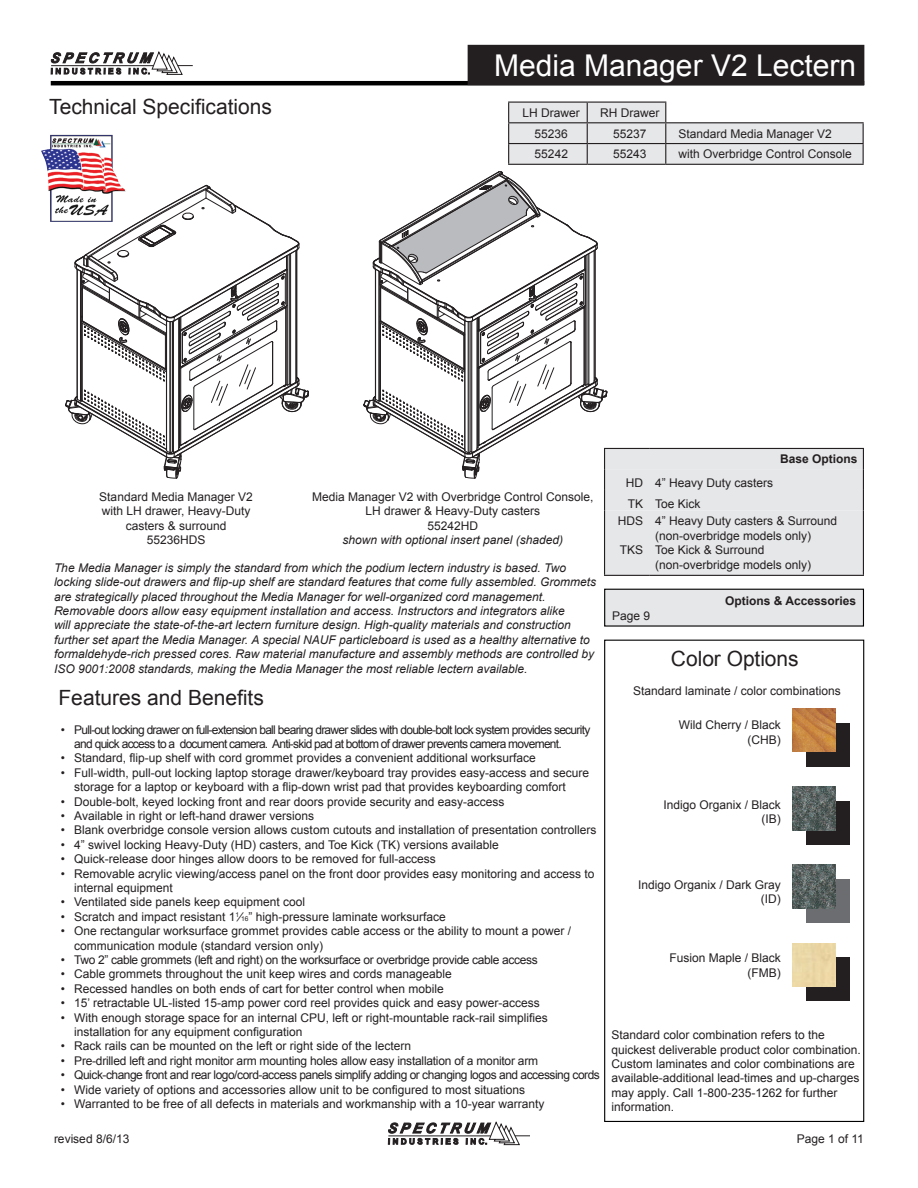
<style>
.page{position:relative;width:918px;height:1188px;background:#fff}
.page>*{position:absolute;margin:0;border:0;box-sizing:border-box;transform-origin:0 0}
.t1{font:30px "Arial";color:#fff}
.t2{font:21px "Arial";color:#231f20}
.t3{font:12px/14.4px "Arial";color:#231f20}
.t4{font:italic 12px/14.4px "Arial";color:#231f20}
.t5{font:12px/14.4px "Arial";letter-spacing:-.06em;color:#231f20}
.t6{font:12px "Arial";letter-spacing:-.04em;color:#231f20}
.t7{font:12px "Arial";letter-spacing:-.02em;color:#231f20}
.t8{font:12px "Arial";letter-spacing:-.03em;color:#231f20}
.t9{font:700 12px "Arial";color:#231f20}
.s1{font-size:6.6px}
</style>
<div class="page">
<svg style="left:65px;top:185px;width:244px;height:294px"></svg>
<div style="left:604px;top:640px;width:260px;height:482px;border:1px solid #000"></div>
<div style="left:806px;top:801px;width:44px;height:43px;background:#231f20"></div>
<img style="left:792px;top:787px;width:43px;height:43px">
<div style="left:806px;top:723px;width:44px;height:43px;background:#231f20"></div>
<img style="left:792px;top:709px;width:43px;height:43px">
<img style="left:806px;top:879px;width:43px;height:43px">
<img style="left:792px;top:865px;width:43px;height:43px">
<div style="left:807px;top:957px;width:43px;height:44px;background:#231f20"></div>
<div style="left:792px;top:943px;width:43px;height:43px;background:#ebd7a5"></div>
<hr style="left:51px;top:81px;width:813px;height:4px;background:#000">
<img style="left:41px;top:135px;width:85px;height:87px">
<svg style="left:388px;top:1121px;width:142px;height:25px"></svg>
<div style="left:468px;top:46px;width:396px;height:38px;background:#231f20"></div>
<svg style="left:493px;top:44px;width:364px;height:1px"></svg>
<div style="left:468px;top:45px;width:396px;height:40px;border:2px solid #231f20"></div>
<svg style="left:50px;top:51px;width:143px;height:35px"></svg>
<hr style="left:508px;top:164px;width:79px;height:1px;background:#231f20">
<hr style="left:587px;top:164px;width:79px;height:1px;background:#231f20">
<hr style="left:666px;top:164px;width:198px;height:1px;background:#231f20">
<svg style="left:508px;top:102px;width:356px;height:62px"></svg>
<hr style="left:587px;top:122px;width:79px;height:1px;background:#231f20">
<div style="left:605px;top:589px;width:258px;height:37px;background:#e6e7e9"></div>
<div style="left:604px;top:589px;width:260px;height:38px;border:1px solid #000"></div>
<svg style="left:363px;top:171px;width:501px;height:404px"></svg>
<hr style="left:604px;top:511px;width:1px;height:64px;background:#231f20">
<hr style="left:863px;top:511px;width:1px;height:64px;background:#231f20">
<hr style="left:604px;top:575px;width:45px;height:1px;background:#231f20">
<hr style="left:649px;top:575px;width:215px;height:1px;background:#231f20">
<div style="left:54px;top:563px;width:543px;height:118px;background:#fff"></div>
<h1 class="t1" style="left:494px;top:46px;width:363px">Media Manager V2 Lectern</h1>
<h2 class="t2" style="left:49px;top:93px;width:224px">Technical Specifications</h2>
<p class="t3" style="left:523px;top:106px;width:59px">LH Drawer</p>
<p class="t3" style="left:600px;top:106px;width:61px">RH Drawer</p>
<p class="t3" style="left:535px;top:126px;width:35px">55236</p>
<p class="t3" style="left:613px;top:126px;width:35px">55237</p>
<p class="t3" style="left:679px;top:126px;width:155px">Standard Media Manager V2</p>
<p class="t3" style="left:535px;top:147px;width:35px">55242</p>
<p class="t3" style="left:613px;top:147px;width:35px">55243</p>
<p class="t3" style="left:679px;top:147px;width:175px">with Overbridge Control Console</p>
<p class="t3" style="left:99px;top:490px;width:155px;text-align:center">Standard Media Manager V2 with LH drawer, Heavy-Duty casters &amp; surround<br>55236HDS</p>
<p class="t3" style="left:312px;top:490px;width:283px;text-align:center">Media Manager V2 with Overbridge Control Console,<br>LH drawer &amp; Heavy-Duty casters<br>55242HD</p>
<p class="t4" style="left:342px;top:533px;width:222px">shown with optional insert panel (shaded)</p>
<p class="t9" style="left:780px;top:451px;width:79px">Base Options</p>
<p class="t3" style="left:626px;top:472px;width:149px;line-height:20.7px">HD 4” Heavy Duty casters<br>TK Toe Kick</p>
<p class="t3" style="left:618px;top:514px;width:27px">HDS</p>
<p class="t3" style="left:620px;top:543px;width:25px">TKS</p>
<p class="t3" style="left:655px;top:514px;width:184px">4” Heavy Duty casters &amp; Surround (non-overbridge models only)<br>Toe Kick &amp; Surround</p>
<p class="t4" style="left:54px;top:561px;width:514px">The Media Manager is simply the standard from which the podium lectern industry is based. Two</p>
<p class="t3" style="left:655px;top:557px;width:158px">(non-overbridge models only)</p>
<p class="t4" style="left:54px;top:575px;width:544px">locking slide-out drawers and flip-up shelf are standard features that come fully assembled. Grommets are strategically placed throughout the Media Manager for well-organized cord management.<br>Removable doors allow easy equipment installation and access. Instructors and integrators alike<br>will appreciate the state-of-the-art lectern furniture design. High-quality materials and construction further set apart the Media Manager. A special NAUF particleboard is used as a healthy alternative to formaldehyde-rich pressed cores. Raw material manufacture and assembly methods are controlled by ISO 9001:2008 standards, making the Media Manager the most reliable lectern available.</p>
<p class="t9" style="left:725px;top:593px;width:132px">Options &amp; Accessories</p>
<p class="t3" style="left:612px;top:608px;width:40px">Page 9</p>
<h2 class="t2" style="left:671px;top:645px;width:129px">Color Options</h2>
<p class="t3" style="left:633px;top:684px;width:209px">Standard laminate / color combinations</p>
<h2 class="t2" style="left:58px;top:684px;width:207px">Features and Benefits</h2>
<p class="t5" style="left:74px;top:722px;width:518px;text-indent:-14px">• Pull-out locking drawer on full-extension ball bearing drawer slides with double-bolt lock system provides security and quick access to a document camera. Anti-skid pad at bottom of drawer prevents camera movement.</p>
<p class="t3" style="left:61px;top:751px;width:477px">• Standard, flip-up shelf with cord grommet provides a convenient additional worksurface</p>
<p class="t3" style="left:74px;top:765px;width:516px;text-indent:-14px">• Full-width, pull-out locking laptop storage drawer/keyboard tray provides easy-access and secure storage for a laptop or keyboard with a flip-down wrist pad that provides keyboarding comfort</p>
<p class="t3" style="left:61px;top:794px;width:445px">• Double-bolt, keyed locking front and rear doors provide security and easy-access</p>
<p class="t3" style="left:61px;top:809px;width:255px">• Available in right or left-hand drawer versions</p>
<p class="t3" style="left:61px;top:823px;width:537px">• Blank overbridge console version allows custom cutouts and installation of presentation controllers</p>
<p class="t3" style="left:61px;top:837px;width:440px">• 4” swivel locking Heavy-Duty (HD) casters, and Toe Kick (TK) versions available</p>
<p class="t3" style="left:61px;top:852px;width:376px">• Quick-release door hinges allow doors to be removed for full-access</p>
<p class="t3" style="left:74px;top:866px;width:522px;text-indent:-14px">• Removable acrylic viewing/access panel on the front door provides easy monitoring and access to internal equipment</p>
<p class="t3" style="left:61px;top:895px;width:246px">• Ventilated side panels keep equipment cool</p>
<p class="t3" style="left:61px;top:909px;width:387px">• Scratch and impact resistant 1<sup>1</sup>⁄<span class="s1">16</span>” high-pressure laminate worksurface</p>
<p class="t3" style="left:74px;top:924px;width:498px;text-indent:-14px">• One rectangular worksurface grommet provides cable access or the ability to mount a power / communication module (standard version only)</p>
<p class="t8" style="left:61px;top:952px;width:478px">• Two 2” cable grommets (left and right) on the worksurface or overbridge provide cable access</p>
<p class="t3" style="left:61px;top:967px;width:393px">• Cable grommets throughout the unit keep wires and cords manageable</p>
<p class="t3" style="left:61px;top:981px;width:385px">• Recessed handles on both ends of cart for better control when mobile</p>
<p class="t3" style="left:61px;top:996px;width:481px">• 15’ retractable UL-listed 15-amp power cord reel provides quick and easy power-access</p>
<p class="t3" style="left:74px;top:1010px;width:475px;text-indent:-14px">• With enough storage space for an internal CPU, left or right-mountable rack-rail simplifies installation for any equipment configuration</p>
<p class="t3" style="left:61px;top:1039px;width:352px">• Rack rails can be mounted on the left or right side of the lectern</p>
<p class="t7" style="left:61px;top:1053px;width:479px">• Pre-drilled left and right monitor arm mounting holes allow easy installation of a monitor arm</p>
<p class="t6" style="left:61px;top:1067px;width:541px">• Quick-change front and rear logo/cord-access panels simplify adding or changing logos and accessing cords</p>
<p class="t3" style="left:61px;top:1082px;width:466px">• Wide variety of options and accessories allow unit to be configured to most situations</p>
<p class="t3" style="left:61px;top:1097px;width:485px">• Warranted to be free of all defects in materials and workmanship with a 10-year warranty</p>
<p class="t3" style="left:679px;top:718px;width:104px;text-align:right">Wild Cherry / Black (CHB)</p>
<p class="t3" style="left:663px;top:798px;width:119px;text-align:right">Indigo Organix / Black (IB)</p>
<p class="t3" style="left:638px;top:878px;width:144px;text-align:right">Indigo Organix / Dark Gray (ID)</p>
<p class="t3" style="left:669px;top:951px;width:113px;text-align:right">Fusion Maple / Black (FMB)</p>
<p class="t3" style="left:611px;top:1028px;width:251px">Standard color combination refers to the quickest deliverable product color combination.<br>Custom laminates and color combinations are available-additional lead-times and up-charges may apply. Call 1-800-235-1262 for further information.</p>
<p class="t3" style="left:54px;top:1131px;width:77px">revised 8/6/13</p>
<p class="t3" style="left:797px;top:1131px;width:69px">Page 1 of 11</p>
</div>
